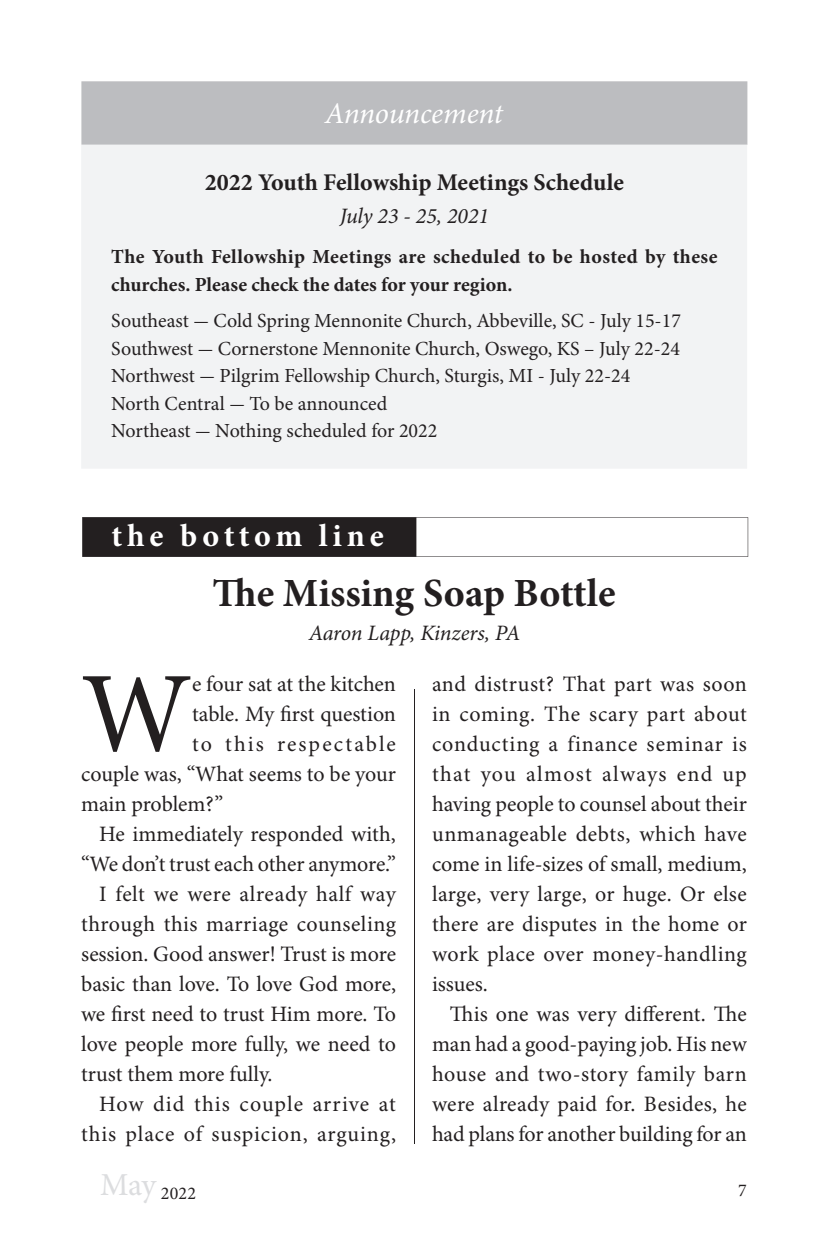
<style>
.page{position:relative;width:828px;height:1260px;background:#fff}
.page>*{position:absolute;margin:0;border:0;box-sizing:border-box;transform-origin:0 0}
.t1{font:114.4px "Minion Pro";color:#231f20}
.t2{font:700 40px "Minion Pro";color:#231f20}
.t3{font:700 32px "Minion Pro";letter-spacing:.15em;color:#fff}
.t4{font:italic 30px "Minion Pro";letter-spacing:-.005em;color:#fff}
.t5{font:700 24px "Minion Pro";color:#231f20}
.t6{font:22px/30px "Minion Pro";letter-spacing:.005em;color:#231f20;text-align:justify}
.t7{font:italic 22px "Minion Pro";letter-spacing:-.005em;color:#231f20}
.t8{font:22px "Minion Pro";letter-spacing:.04em;color:#231f20}
.t9{font:22px "Minion Pro";letter-spacing:.025em;color:#231f20}
.t10{font:22px "Minion Pro";letter-spacing:.045em;color:#231f20}
.t11{font:22px "Minion Pro";letter-spacing:.09em;color:#231f20}
.t12{font:20px/27.6px "Minion Pro";letter-spacing:-.005em;color:#231f20}
.t13{font:700 20px/27.6px "Minion Pro";letter-spacing:.015em;color:#231f20}
.t14{font:18px "Minion Pro";color:#231f20}
</style>
<div class="page">
<hr style="left:414px;top:689px;width:1px;height:455px;background:#231f20">
<div style="left:81px;top:81px;width:666px;height:64px;background:#bcbdc0"></div>
<div style="left:81px;top:145px;width:666px;height:323px;background:#f2f3f4"></div>
<svg style="left:82px;top:517px;width:666px;height:40px"></svg>
<h3 class="t4" style="left:325px;top:96px;width:180px">Announcement</h3>
<p class="t5" style="left:205px;top:168px;width:421px">2022 Youth Fellowship Meetings Schedule</p>
<p class="t7" style="left:340px;top:203px;width:151px">July 23 - 25, 2021</p>
<p class="t13" style="left:111px;top:244px;width:608px">The Youth Fellowship Meetings are scheduled to be hosted by these churches. Please check the dates for your region.</p>
<p class="t12" style="left:111px;top:308px;width:571px">Southeast - Cold Spring Mennonite Church, Abbeville, SC - July 15-17<br>Southwest - Cornerstone Mennonite Church, Oswego, KS – July 22-24<br>Northwest - Pilgrim Fellowship Church, Sturgis, MI - July 22-24<br>North Central - To be announced<br>Northeast - Nothing scheduled for 2022</p>
<h3 class="t3" style="left:112px;top:516px;width:274px">the bottom line</h3>
<h2 class="t2" style="left:212px;top:569px;width:405px">The Missing Soap Bottle</h2>
<p class="t7" style="left:309px;top:620px;width:213px">Aaron Lapp, Kinzers, PA</p>
<p class="t6" style="left:432px;top:669px;width:316px">and distrust? That part was soon in coming. The scary part about conducting a finance seminar is that you almost always end up having people to counsel about their unmanageable debts, which have come in life-sizes of small, medium, large, very large, or huge. Or else there are disputes in the home or work place over money-handling issues.</p>
<p class="t6" style="left:432px;top:1000px;width:316px;text-indent:18px">This one was very different. The man had a good-paying job. His new house and two-story family barn were already paid for. Besides, he had plans for another building for an</p>
<h1 class="t1" style="left:81px;top:646px;width:112px">W</h1>
<p class="t6" style="left:192px;top:669px;width:205px">e four sat at the kitchen</p>
<p class="t6" style="left:192px;top:699px;width:205px">table. My first question</p>
<p class="t11" style="left:192px;top:730px;width:205px">to this respectable</p>
<p class="t6" style="left:81px;top:759px;width:316px">couple was, “What seems to be your</p>
<p class="t6" style="left:81px;top:789px;width:144px">main problem?”</p>
<p class="t6" style="left:99px;top:820px;width:298px">He immediately responded with,</p>
<p class="t6" style="left:81px;top:850px;width:316px">“We don’t trust each other anymore.”</p>
<p class="t9" style="left:99px;top:880px;width:298px">I felt we were already half way</p>
<p class="t6" style="left:81px;top:910px;width:316px">through this marriage counseling</p>
<p class="t6" style="left:81px;top:940px;width:316px">session. Good answer! Trust is more</p>
<p class="t6" style="left:81px;top:970px;width:316px">basic than love. To love God more,</p>
<p class="t6" style="left:81px;top:1000px;width:316px">we first need to trust Him more. To</p>
<p class="t6" style="left:81px;top:1030px;width:316px">love people more fully, we need to</p>
<p class="t6" style="left:81px;top:1060px;width:193px">trust them more fully.</p>
<p class="t10" style="left:99px;top:1091px;width:298px">How did this couple arrive at</p>
<p class="t8" style="left:81px;top:1121px;width:316px">this place of suspicion, arguing,</p>
<p class="t14" style="left:100px;top:1182px;width:97px"><sup>May</sup> 2022</p>
<p class="t14" style="left:738px;top:1180px;width:10px">7</p>
</div>
